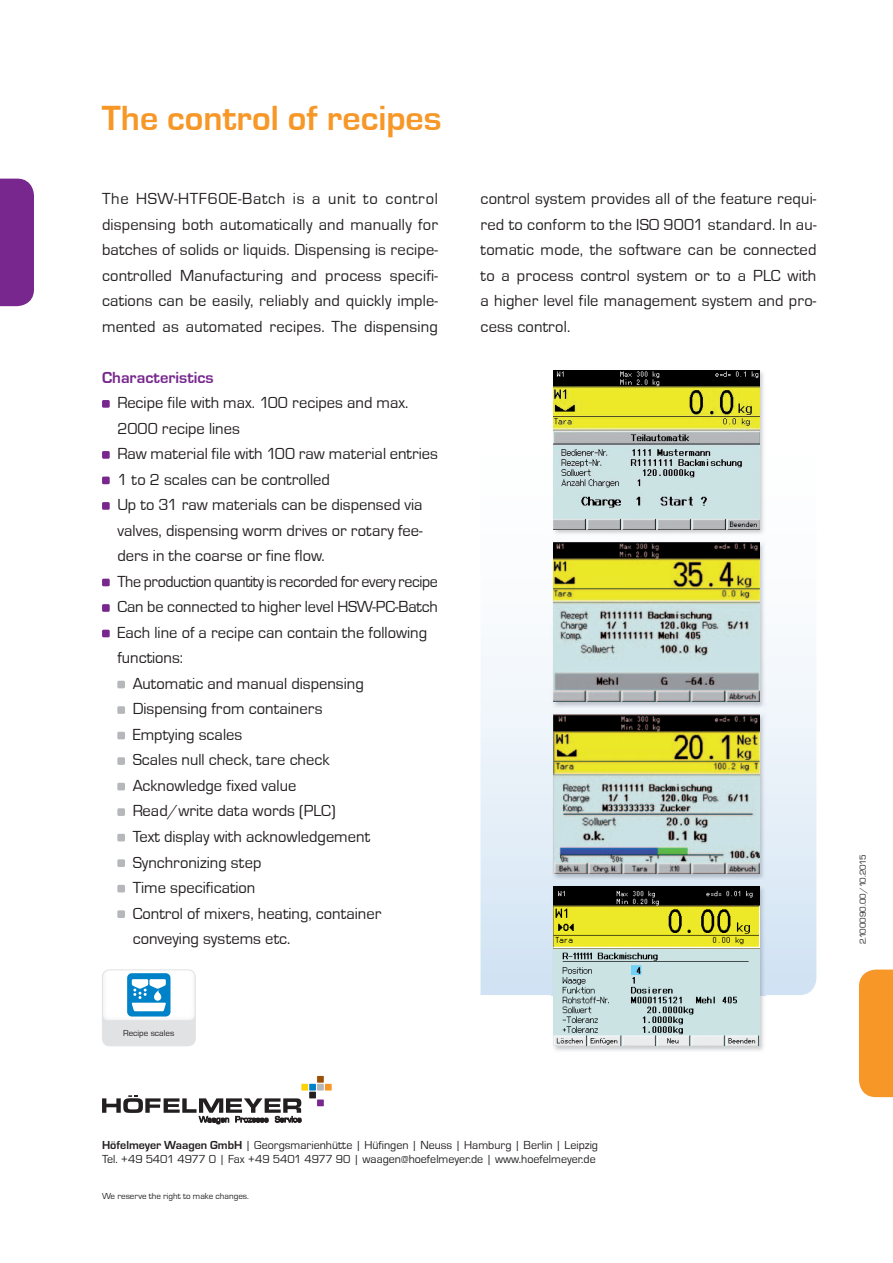
<style>
.page{position:relative;width:893px;height:1263px;background:#fff}
.page>*{position:absolute;margin:0;border:0;box-sizing:border-box;transform-origin:0 0}
.t1{font:700 36px "Eurostile T";color:#f79727}
.t2{font:16.5px/25.5px "Eurostile T";color:#231f20;text-align:justify}
.t3{font:16.5px "Eurostile T";letter-spacing:-.025em;color:#231f20}
.t4{font:700 16.5px "Eurostile T";color:#77278d}
.t5{font:12px/14.2px "Eurostile T";color:#231f20}
.t6{font:9px "Eurostile T";color:#231f20}
.s1{font-weight:700}
</style>
<div class="page">
<div style="left:0;top:179px;width:34px;height:127px;background:#77278d"></div>
<div style="left:859px;top:969px;width:34px;height:128px;background:#f79727"></div>
<div style="left:309px;top:1092px;width:7px;height:6px;background:#231f20"></div>
<div style="left:309px;top:1084px;width:7px;height:6px;background:#0082c8"></div>
<div style="left:317px;top:1084px;width:7px;height:6px;background:#b6b7bb"></div>
<div style="left:317px;top:1099px;width:7px;height:7px;background:#77278d"></div>
<div style="left:317px;top:1076px;width:7px;height:7px;background:#9a5006"></div>
<div style="left:301px;top:1084px;width:7px;height:6px;background:#fed105"></div>
<div style="left:325px;top:1084px;width:7px;height:6px;background:#f79727"></div>
<svg style="left:102px;top:1095px;width:199px;height:29px"></svg>
<img style="left:480px;top:642px;width:96px;height:353px">
<div style="left:102px;top:400px;width:8px;height:8px;background:#77278d;border-radius:2px"></div>
<div style="left:102px;top:451px;width:8px;height:8px;background:#77278d;border-radius:2px"></div>
<div style="left:102px;top:477px;width:8px;height:7px;background:#77278d;border-radius:2px"></div>
<div style="left:102px;top:502px;width:8px;height:8px;background:#77278d;border-radius:2px"></div>
<div style="left:102px;top:579px;width:8px;height:7px;background:#77278d;border-radius:2px"></div>
<div style="left:102px;top:604px;width:8px;height:8px;background:#77278d;border-radius:2px"></div>
<div style="left:102px;top:630px;width:8px;height:7px;background:#77278d;border-radius:2px"></div>
<div style="left:117px;top:681px;width:8px;height:7px;background:#b6b7bb;border-radius:2px"></div>
<div style="left:117px;top:706px;width:8px;height:8px;background:#b6b7bb;border-radius:2px"></div>
<div style="left:117px;top:732px;width:8px;height:7px;background:#b6b7bb;border-radius:2px"></div>
<div style="left:117px;top:757px;width:8px;height:8px;background:#b6b7bb;border-radius:2px"></div>
<div style="left:117px;top:783px;width:8px;height:7px;background:#b6b7bb;border-radius:2px"></div>
<div style="left:117px;top:808px;width:8px;height:8px;background:#b6b7bb;border-radius:2px"></div>
<div style="left:117px;top:834px;width:8px;height:7px;background:#b6b7bb;border-radius:2px"></div>
<div style="left:117px;top:859px;width:8px;height:8px;background:#b6b7bb;border-radius:2px"></div>
<div style="left:117px;top:885px;width:8px;height:7px;background:#b6b7bb;border-radius:2px"></div>
<div style="left:117px;top:910px;width:8px;height:8px;background:#b6b7bb;border-radius:2px"></div>
<img style="left:553px;top:370px;width:212px;height:165px">
<img style="left:554px;top:370px;width:205px;height:159px">
<img style="left:552px;top:541px;width:213px;height:167px">
<img style="left:554px;top:543px;width:205px;height:158px">
<img style="left:552px;top:713px;width:213px;height:167px">
<img style="left:554px;top:715px;width:205px;height:159px">
<img style="left:552px;top:885px;width:213px;height:166px">
<img style="left:554px;top:887px;width:205px;height:159px">
<div style="left:102px;top:970px;width:93px;height:76px;background:#e1e2e4;border-radius:7px"></div>
<img style="left:104px;top:971px;width:90px;height:49px">
<div style="left:102px;top:969px;width:94px;height:77px;border:1px solid #e1e2e4;border-radius:7px"></div>
<div style="left:127px;top:973px;width:43px;height:43px;background:#0082c8;border-radius:5px"></div>
<svg style="left:132px;top:979px;width:34px;height:32px"></svg>
<h1 class="t1" style="left:102px;top:98px;width:341px">The control of recipes</h1>
<p class="t2" style="left:102px;top:186px;width:337px">The HSW-HTF60E-Batch is a unit to control dispensing both automatically and manually for batches of solids or liquids. Dispensing is recipe&shy;controlled Manufacturing and process specifi&shy;cations can be easily, reliably and quickly imple&shy;mented as automated recipes. The dispensing</p>
<p class="t2" style="left:480px;top:186px;width:337px">control system provides all of the feature requi&shy;red to conform to the ISO 9001 standard. In au&shy;tomatic mode, the software can be connected to a process control system or to a PLC with a higher level file management system and pro&shy;cess control.</p>
<p class="t4" style="left:102px;top:368px;width:113px">Characteristics</p>
<p class="t2" style="left:117px;top:390px;width:293px">Recipe file with max. 100 recipes and max.</p>
<p class="t2" style="left:117px;top:416px;width:124px">2000 recipe lines</p>
<p class="t2" style="left:117px;top:441px;width:322px">Raw material file with 100 raw material entries</p>
<p class="t2" style="left:117px;top:467px;width:214px">1 to 2 scales can be controlled</p>
<p class="t2" style="left:117px;top:492px;width:307px">Up to 31 raw materials can be dispensed via</p>
<p class="t2" style="left:117px;top:518px;width:307px">valves, dispensing worm drives or rotary fee-</p>
<p class="t2" style="left:117px;top:543px;width:209px">ders in the coarse or fine flow.</p>
<p class="t3" style="left:117px;top:572px;width:322px">The production quantity is recorded for every recipe</p>
<p class="t2" style="left:117px;top:594px;width:322px">Can be connected to higher level HSW-PC-Batch</p>
<p class="t2" style="left:117px;top:620px;width:311px">Each line of a recipe can contain the following</p>
<p class="t2" style="left:117px;top:645px;width:67px">functions:</p>
<p class="t2" style="left:133px;top:671px;width:233px">Automatic and manual dispensing</p>
<p class="t2" style="left:133px;top:696px;width:191px">Dispensing from containers</p>
<p class="t2" style="left:133px;top:722px;width:111px">Emptying scales</p>
<p class="t2" style="left:133px;top:748px;width:198px">Scales null check, tare check</p>
<p class="t2" style="left:133px;top:773px;width:165px">Acknowledge fixed value</p>
<p class="t2" style="left:133px;top:799px;width:205px">Read/write data words (PLC)</p>
<p class="t2" style="left:133px;top:824px;width:239px">Text display with acknowledgement</p>
<p class="t2" style="left:133px;top:850px;width:130px">Synchronizing step</p>
<p class="t2" style="left:133px;top:875px;width:124px">Time specification</p>
<p class="t2" style="left:133px;top:901px;width:250px">Control of mixers, heating, container</p>
<p class="t2" style="left:133px;top:926px;width:159px">conveying systems etc.</p>
<p class="t6" style="left:123px;top:1028px;width:53px">Recipe scales</p>
<p class="t5" style="left:102px;top:1138px;width:497px"><span class="s1">Höfelmeyer Waagen GmbH</span> | Georgsmarienhütte | Hüfingen | Neuss | Hamburg | Berlin | Leipzig<br>Tel. +49 5401 4977 0 | Fax +49 5401 4977 90 | waagen@hoefelmeyer.de | www.hoefelmeyer.de</p>
<p class="t6" style="left:102px;top:1191px;width:148px">We reserve the right to make changes.</p>
<p class="t6" style="left:858px;top:944px;width:91px;rotate:-90deg">2.100090.00/10.2015</p>
</div>
